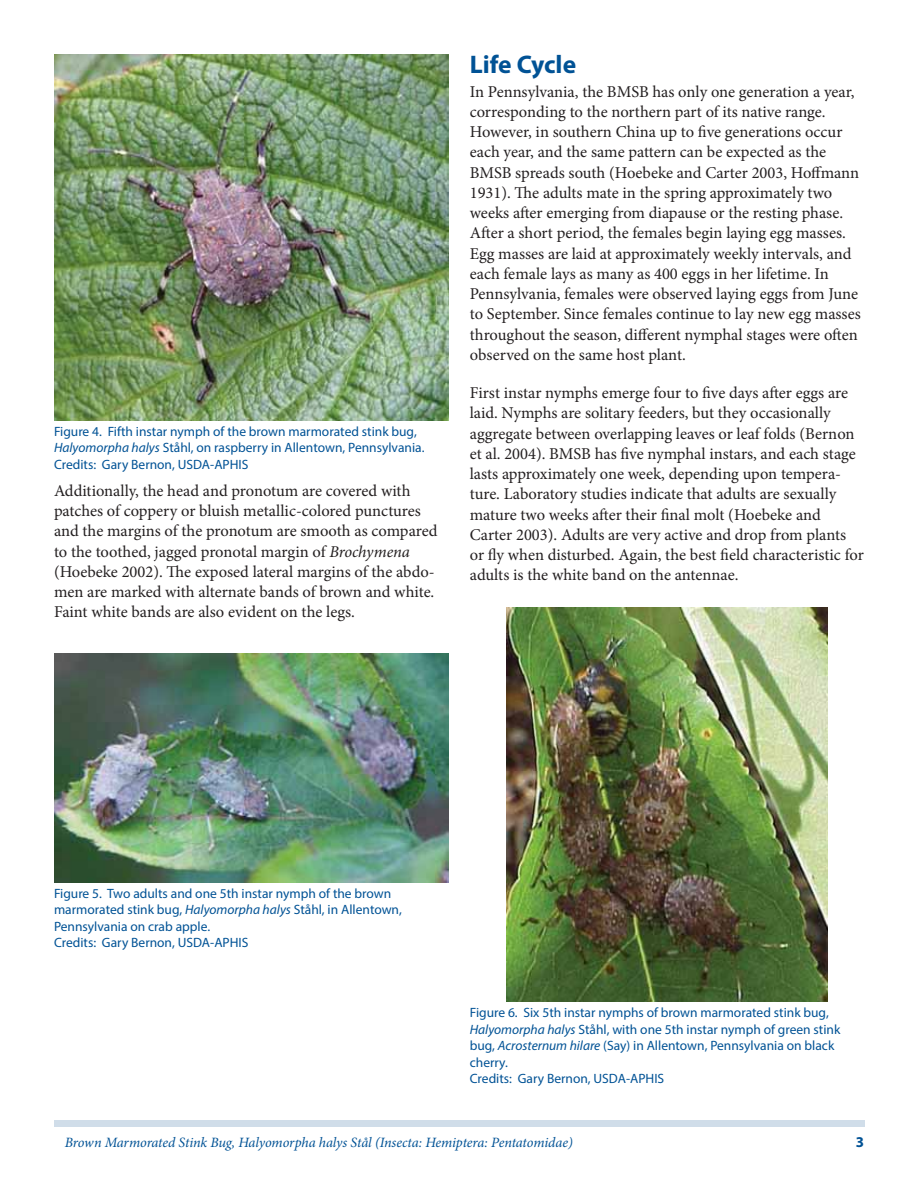
<style>
.page{position:relative;width:918px;height:1188px;background:#fff}
.page>*{position:absolute;margin:0;border:0;box-sizing:border-box;transform-origin:0 0}
.t1{font:700 25.5px "Myriad Pro";color:#005295}
.t2{font:16.5px/20.2px "Minion Pro";color:#231f20}
.t3{font:700 15px "Myriad Pro";color:#005295}
.t4{font:italic 14.25px "Minion Pro";letter-spacing:-.01em;color:#005295}
.t5{font:13.5px/16.5px "Myriad Pro";color:#005295}
.s1{font-style:italic}
</style>
<div class="page">
<div style="left:54px;top:1120px;width:810px;height:7px;background:#d0dde9"></div>
<img style="left:54px;top:54px;width:394px;height:366px">
<img style="left:54px;top:654px;width:394px;height:228px">
<img style="left:506px;top:608px;width:322px;height:394px">
<p class="t5" style="left:54px;top:424px;width:372px">Figure 4. Fifth instar nymph of the brown marmorated stink bug,<br><span class="s1">Halyomorpha halys</span> Ståhl, on raspberry in Allentown, Pennsylvania.<br>Credits: Gary Bernon, USDA-APHIS</p>
<p class="t2" style="left:54px;top:482px;width:385px">Additionally, the head and pronotum are covered with patches of coppery or bluish metallic-colored punctures and the margins of the pronotum are smooth as compared to the toothed, jagged pronotal margin of <span class="s1">Brochymena </span>(Hoebeke 2002). The exposed lateral margins of the abdo&shy;men are marked with alternate bands of brown and white.<br>Faint white bands are also evident on the legs.</p>
<h1 class="t1" style="left:470px;top:55px;width:108px">Life Cycle</h1>
<p class="t2" style="left:470px;top:83px;width:393px">In Pennsylvania, the BMSB has only one generation a year, corresponding to the northern part of its native range.<br>However, in southern China up to five generations occur each year, and the same pattern can be expected as the BMSB spreads south (Hoebeke and Carter 2003, Hoffmann 1931). The adults mate in the spring approximately two weeks after emerging from diapause or the resting phase.<br>After a short period, the females begin laying egg masses.<br>Egg masses are laid at approximately weekly intervals, and each female lays as many as 400 eggs in her lifetime. In Pennsylvania, females were observed laying eggs from June to September. Since females continue to lay new egg masses throughout the season, different nymphal stages were often observed on the same host plant.</p>
<p class="t2" style="left:470px;top:384px;width:395px">First instar nymphs emerge four to five days after eggs are laid. Nymphs are solitary feeders, but they occasionally aggregate between overlapping leaves or leaf folds (Bernon et al. 2004). BMSB has five nymphal instars, and each stage lasts approximately one week, depending upon tempera&shy;ture. Laboratory studies indicate that adults are sexually mature two weeks after their final molt (Hoebeke and Carter 2003). Adults are very active and drop from plants or fly when disturbed. Again, the best field characteristic for adults is the white band on the antennae.</p>
<p class="t5" style="left:54px;top:886px;width:349px">Figure 5. Two adults and one 5th instar nymph of the brown marmorated stink bug, <span class="s1">Halyomorpha halys</span> Ståhl, in Allentown, Pennsylvania on crab apple.<br>Credits: Gary Bernon, USDA-APHIS</p>
<p class="t5" style="left:470px;top:1005px;width:372px">Figure 6. Six 5th instar nymphs of brown marmorated stink bug, <span class="s1">Halyomorpha halys</span> Ståhl, with one 5th instar nymph of green stink bug, <span class="s1">Acrosternum hilare</span> (Say) in Allentown, Pennsylvania on black cherry.<br>Credits: Gary Bernon, USDA-APHIS</p>
<p class="t4" style="left:65px;top:1137px;width:509px">Brown Marmorated Stink Bug, Halyomorpha halys Stål (Insecta: Hemiptera: Pentatomidae)</p>
<p class="t3" style="left:856px;top:1137px;width:10px">3</p>
</div>
